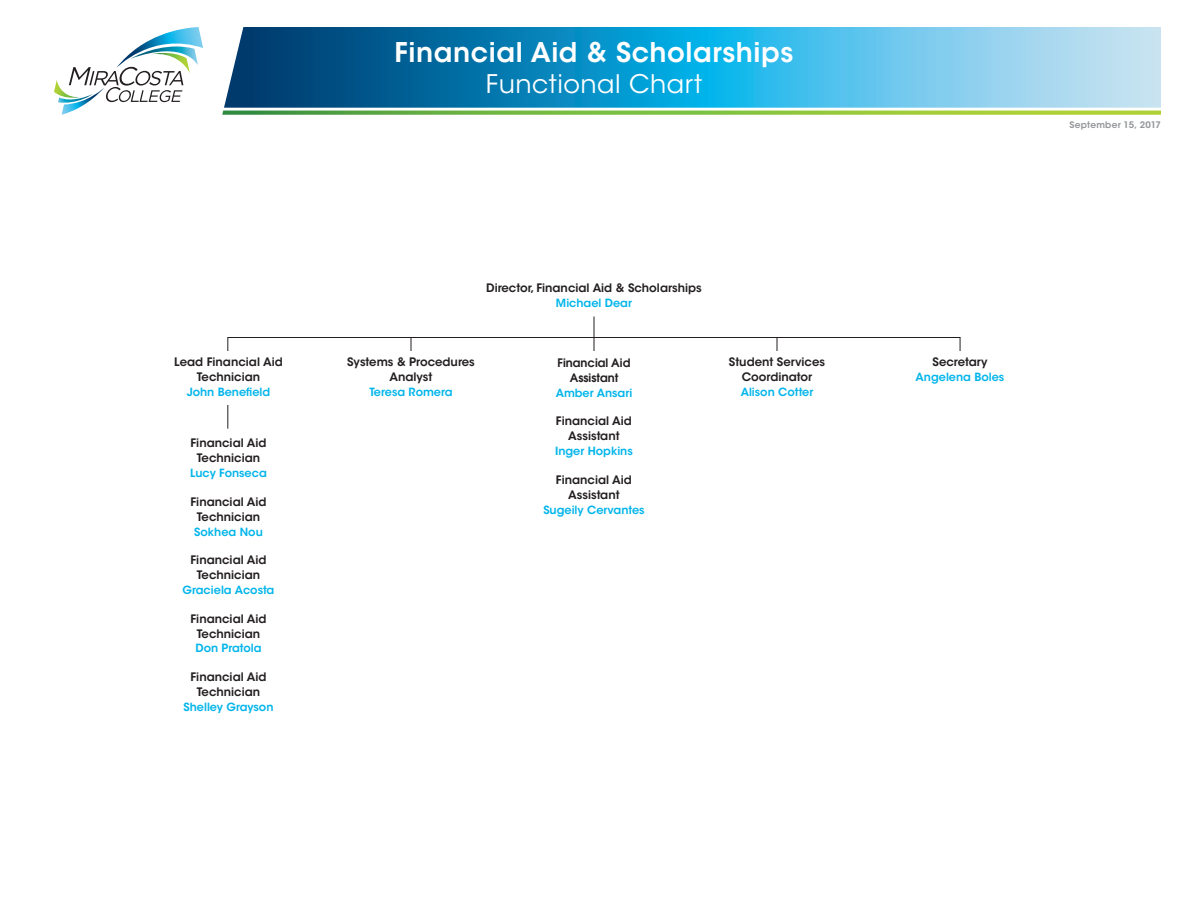
<style>
.page{position:relative;width:1188px;height:918px;background:#fff}
.page>*{position:absolute;margin:0;border:0;box-sizing:border-box;transform-origin:0 0}
.Headline_1{font:600 27px "ITC Avant Garde Std";letter-spacing:.02em;color:#fff}
.Headline_2{font:25.5px "ITC Avant Garde Std";letter-spacing:.02em;color:#fff}
.Subhead_2{font:600 11.7px/15px "ITC Avant Garde Std";color:#231f20;text-align:center}
.Subhead_2-2{font:600 11.7px/15px "Avant Garde";color:#231f20;text-align:center}
.Name_Large_-_Center{font:600 11.25px "ITC Avant Garde Std";color:#02b5eb}
.Body{font:600 9px "ITC Avant Garde Std";letter-spacing:.025em;color:#939598}
</style>
<div class="page">
<svg style="left:224px;top:27px;width:937px;height:81px;background:#3d9fca"></svg>
<svg style="left:222px;top:111px;width:939px;height:4px;background:#87c049"></svg>
<hr style="left:227px;top:337px;width:733px;height:1px;background:#231f20">
<svg style="left:227px;top:338px;width:1px;height:13px"></svg>
<svg style="left:411px;top:338px;width:1px;height:13px"></svg>
<svg style="left:777px;top:338px;width:1px;height:13px"></svg>
<svg style="left:960px;top:337px;width:1px;height:14px"></svg>
<svg style="left:594px;top:316px;width:1px;height:35px"></svg>
<svg style="left:227px;top:405px;width:1px;height:24px"></svg>
<svg style="left:54px;top:27px;width:149px;height:88px"></svg>
<p class="Headline_1" style="left:395px;top:35px;width:400px">Financial Aid &amp; Scholarships</p>
<p class="Headline_2" style="left:486px;top:68px;width:218px">Functional Chart</p>
<p class="Subhead_2" style="left:174px;top:355px;width:110px">Lead Financial Aid<br>Technician</p>
<p class="Name_Large_-_Center" style="left:187px;top:385px;width:85px">John Benefield</p>
<p class="Subhead_2" style="left:191px;top:436px;width:78px">Financial Aid<br>Technician</p>
<p class="Name_Large_-_Center" style="left:190px;top:466px;width:78px">Lucy Fonseca</p>
<p class="Subhead_2" style="left:191px;top:494px;width:78px">Financial Aid<br>Technician</p>
<p class="Name_Large_-_Center" style="left:194px;top:524px;width:70px">Sokhea Nou</p>
<p class="Subhead_2" style="left:191px;top:552px;width:78px">Financial Aid<br>Technician</p>
<p class="Name_Large_-_Center" style="left:183px;top:583px;width:93px">Graciela Acosta</p>
<p class="Subhead_2" style="left:191px;top:611px;width:78px">Financial Aid<br>Technician</p>
<p class="Name_Large_-_Center" style="left:195px;top:641px;width:68px">Don Pratola</p>
<p class="Subhead_2" style="left:191px;top:669px;width:78px">Financial Aid<br>Technician</p>
<p class="Name_Large_-_Center" style="left:184px;top:700px;width:92px">Shelley Grayson</p>
<p class="Subhead_2" style="left:486px;top:280px;width:217px">Director, Financial Aid &amp; Scholarships</p>
<p class="Name_Large_-_Center" style="left:556px;top:296px;width:78px">Michael Dear</p>
<p class="Subhead_2" style="left:347px;top:355px;width:129px">Systems &amp; Procedures<br>Analyst</p>
<p class="Name_Large_-_Center" style="left:369px;top:385px;width:85px">Teresa Romera</p>
<p class="Subhead_2-2" style="left:558px;top:355px;width:74px">Financial Aid<br>Assistant</p>
<p class="Name_Large_-_Center" style="left:556px;top:386px;width:78px">Amber Ansari</p>
<p class="Subhead_2" style="left:556px;top:414px;width:78px">Financial Aid<br>Assistant</p>
<p class="Name_Large_-_Center" style="left:555px;top:444px;width:79px">Inger Hopkins</p>
<p class="Subhead_2" style="left:556px;top:472px;width:78px">Financial Aid<br>Assistant</p>
<p class="Name_Large_-_Center" style="left:543px;top:503px;width:103px">Sugeily Cervantes</p>
<p class="Subhead_2" style="left:729px;top:355px;width:98px">Student Services<br>Coordinator</p>
<p class="Name_Large_-_Center" style="left:741px;top:385px;width:74px">Alison Cotter</p>
<p class="Body" style="left:1070px;top:119px;width:93px">September 15, 2017</p>
<p class="Subhead_2" style="left:933px;top:355px;width:56px">Secretary</p>
<p class="Name_Large_-_Center" style="left:916px;top:370px;width:90px">Angelena Boles</p>
</div>
